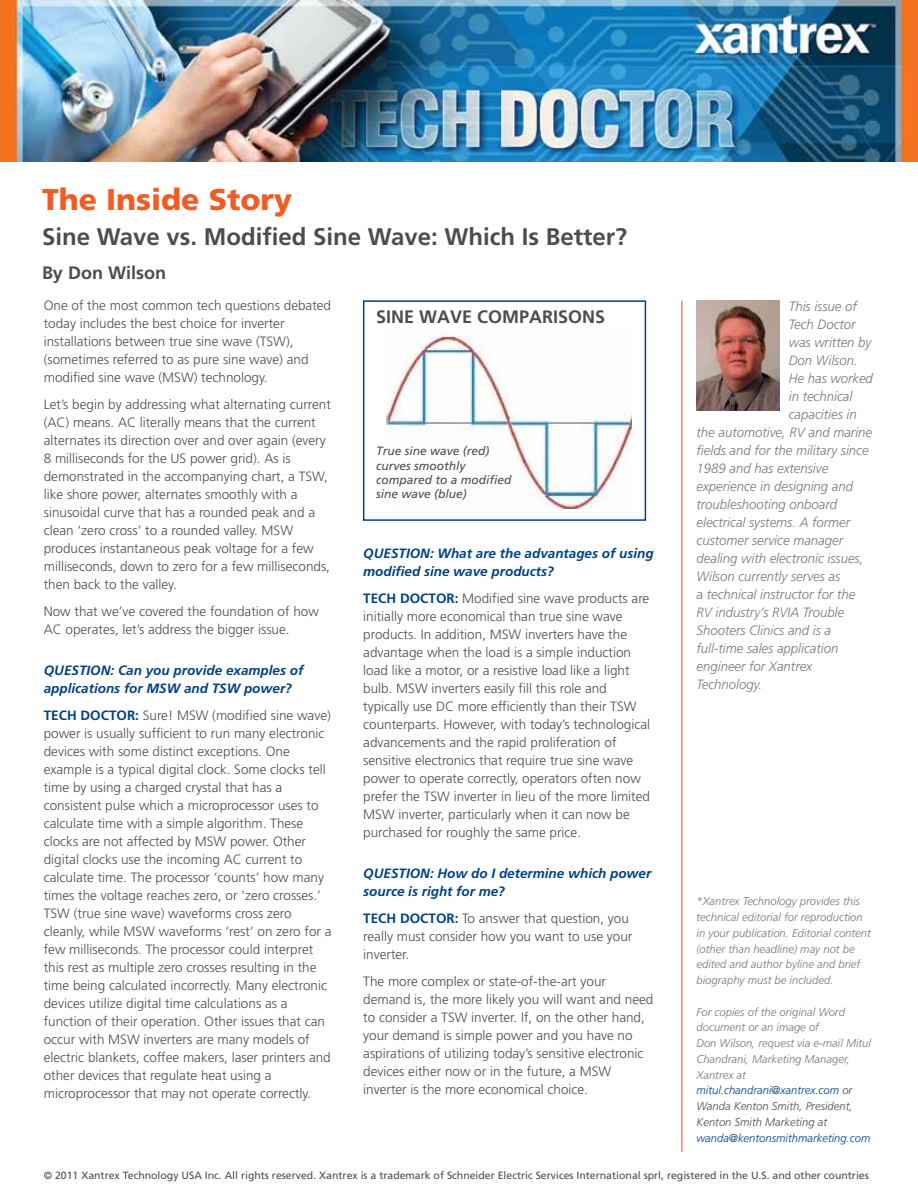
<style>
.page{position:relative;width:918px;height:1188px;background:#fff}
.page>*{position:absolute;margin:0;border:0;box-sizing:border-box;transform-origin:0 0}
.t1{font:900 30px "Frutiger";color:#f15c25}
.t2{font:700 24px "Frutiger";color:#4d4d4f}
.t3{font:700 18px "Frutiger";color:#4d4d4f}
.t4{font:300 13.5px/18px "Frutiger";color:#4d4d4f}
.t5{font:italic 300 13.5px "Frutiger";color:#77787b}
.t6{font:italic 700 13.5px/18px "Frutiger";color:#004282}
.t7{font:italic 12px/14.4px "Frutiger";color:#4d4d4f}
.t8{font:italic 300 11.25px/15.8px "Frutiger";color:#77787b}
.t9{font:italic 300 11.25px "Frutiger";color:#004282}
.t10{font:10.5px "Frutiger";color:#4d4d4f}
.s1{font-weight:700;color:#004282}
.s2{color:#004282}
.s3{color:#4d4d4f}
</style>
<div class="page">
<img style="left:0;top:0;width:918px;height:162px">
<div style="left:363px;top:300px;width:283px;height:221px;border:2px solid #004282"></div>
<svg style="left:386px;top:330px;width:246px;height:179px"></svg>
<img style="left:697px;top:301px;width:83px;height:110px">
<hr style="left:681px;top:301px;width:1px;height:851px;background:#f15a22">
<h1 class="t1" style="left:42px;top:181px;width:252px">The Inside Story</h1>
<h2 class="t2" style="left:42px;top:222px;width:587px">Sine Wave vs. Modified Sine Wave: Which Is Better?</h2>
<h3 class="t3" style="left:42px;top:262px;width:126px">By Don Wilson</h3>
<h3 class="t3" style="left:376px;top:307px;width:231px">SINE WAVE COMPARISONS</h3>
<p class="t4" style="left:44px;top:297px;width:289px">One of the most common tech questions debated today includes the best choice for inverter installations between true sine wave (TSW), (sometimes referred to as pure sine wave) and modified sine wave (MSW) technology.</p>
<p class="t4" style="left:44px;top:396px;width:289px">Let’s begin by addressing what alternating current (AC) means. AC literally means that the current alternates its direction over and over again (every 8 milliseconds for the US power grid). As is demonstrated in the accompanying chart, a TSW, like shore power, alternates smoothly with a sinusoidal curve that has a rounded peak and a clean ‘zero cross’ to a rounded valley. MSW produces instantaneous peak voltage for a few milliseconds, down to zero for a few milliseconds, then back to the valley.</p>
<p class="t4" style="left:44px;top:603px;width:277px">Now that we’ve covered the foundation of how<br>AC operates, let’s address the bigger issue.</p>
<p class="t6" style="left:44px;top:662px;width:261px">QUESTION: Can you provide examples of applications for MSW and TSW power?</p>
<p class="t4" style="left:44px;top:707px;width:289px"><span class="s1">TECH DOCTOR:</span> Sure! MSW (modified sine wave) power is usually sufficient to run many electronic devices with some distinct exceptions. One example is a typical digital clock. Some clocks tell time by using a charged crystal that has a consistent pulse which a microprocessor uses to calculate time with a simple algorithm. These clocks are not affected by MSW power. Other digital clocks use the incoming AC current to calculate time. The processor ‘counts’ how many times the voltage reaches zero, or ‘zero crosses.’ TSW (true sine wave) waveforms cross zero cleanly, while MSW waveforms ‘rest’ on zero for a few milliseconds. The processor could interpret this rest as multiple zero crosses resulting in the time being calculated incorrectly. Many electronic devices utilize digital time calculations as a function of their operation. Other issues that can occur with MSW inverters are many models of electric blankets, coffee makers, laser printers and other devices that regulate heat using a microprocessor that may not operate correctly.</p>
<p class="t5" style="left:789px;top:299px;width:70px">This issue of</p>
<p class="t5" style="left:789px;top:317px;width:68px">Tech Doctor</p>
<p class="t5" style="left:789px;top:335px;width:84px">was written by</p>
<p class="t5" style="left:789px;top:353px;width:70px">Don Wilson.</p>
<p class="t5" style="left:789px;top:371px;width:86px">He has worked</p>
<p class="t5" style="left:789px;top:389px;width:65px">in technical</p>
<p class="t5" style="left:789px;top:407px;width:70px">capacities in</p>
<p class="t5" style="left:697px;top:425px;width:177px">the automotive, RV and marine</p>
<p class="t5" style="left:697px;top:443px;width:174px">fields and for the military since</p>
<p class="t5" style="left:697px;top:461px;width:133px">1989 and has extensive</p>
<p class="t5" style="left:697px;top:479px;width:158px">experience in designing and</p>
<p class="t5" style="left:697px;top:497px;width:142px">troubleshooting onboard</p>
<p class="t5" style="left:697px;top:515px;width:155px">electrical systems. A former</p>
<p class="t5" style="left:697px;top:533px;width:148px">customer service manager</p>
<p class="t5" style="left:697px;top:551px;width:168px">dealing with electronic issues,</p>
<p class="t5" style="left:697px;top:568px;width:145px">Wilson currently serves as</p>
<p class="t5" style="left:697px;top:586px;width:160px">a technical instructor for the</p>
<p class="t5" style="left:697px;top:604px;width:149px">RV industry’s RVIA Trouble</p>
<p class="t5" style="left:697px;top:622px;width:136px">Shooters Clinics and is a</p>
<p class="t5" style="left:697px;top:640px;width:143px">full-time sales application</p>
<p class="t5" style="left:697px;top:658px;width:117px">engineer for Xantrex</p>
<p class="t5" style="left:697px;top:676px;width:67px">Technology.</p>
<p class="t7" style="left:376px;top:444px;width:137px">True sine wave (red) curves smoothly compared to a modified sine wave (blue)</p>
<p class="t6" style="left:363px;top:544px;width:292px">QUESTION: What are the advantages of using modified sine wave products?</p>
<p class="t4" style="left:363px;top:589px;width:288px"><span class="s1">TECH DOCTOR:</span> Modified sine wave products are initially more economical than true sine wave products. In addition, MSW inverters have the advantage when the load is a simple induction load like a motor, or a resistive load like a light bulb. MSW inverters easily fill this role and typically use DC more efficiently than their TSW counterparts. However, with today’s technological advancements and the rapid proliferation of sensitive electronics that require true sine wave power to operate correctly, operators often now prefer the TSW inverter in lieu of the more limited MSW inverter, particularly when it can now be purchased for roughly the same price.</p>
<p class="t6" style="left:363px;top:864px;width:290px">QUESTION: How do I determine which power source is right for me?</p>
<p class="t4" style="left:363px;top:910px;width:271px"><span class="s1">TECH DOCTOR:</span> To answer that question, you really must consider how you want to use your inverter.</p>
<p class="t4" style="left:363px;top:973px;width:292px">The more complex or state-of-the-art your demand is, the more likely you will want and need to consider a TSW inverter. If, on the other hand, your demand is simple power and you have no aspirations of utilizing today’s sensitive electronic devices either now or in the future, a MSW inverter is the more economical choice.</p>
<p class="t8" style="left:697px;top:894px;width:176px">*Xantrex Technology provides this technical editorial for reproduction in your publication. Editorial content (other than headline) may not be edited and author byline and brief biography must be included.</p>
<p class="t8" style="left:697px;top:1004px;width:176px">For copies of the original Word document or an image of<br>Don Wilson, request via e-mail Mitul<br>Chandrani, Marketing Manager,<br>Xantrex at <span class="s2">mitul.chandrani@xantrex.com</span> <span class="s3">or<br>Wanda Kenton Smith, President,<br>Kenton Smith Marketing at</span></p>
<p class="t9" style="left:697px;top:1131px;width:176px">wanda@kentonsmithmarketing.com</p>
<p class="t10" style="left:44px;top:1170px;width:827px">© 2011 Xantrex Technology USA Inc. All rights reserved. Xantrex is a trademark of Schneider Electric Services International sprl, registered in the U.S. and other countries</p>
</div>
